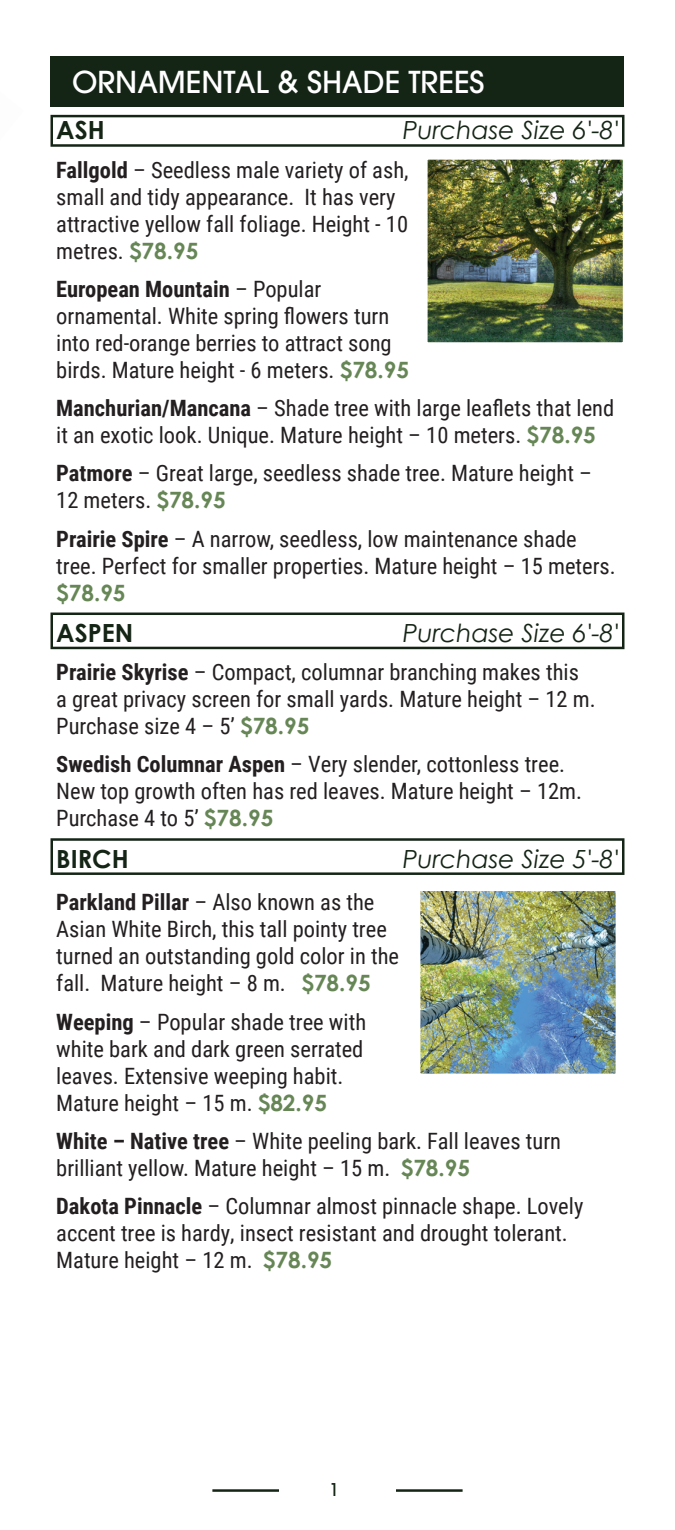
<style>
.page{position:relative;width:675px;height:1530px;background:#fff}
.page>*{position:absolute;margin:0;border:0;box-sizing:border-box;transform-origin:0 0}
.t1{font:500 30px "ITC Avant Garde Pro";color:#fff}
.t2{font:italic 25px "Century Gothic";color:#142415}
.t3{font:700 25px "Century Gothic";color:#142415}
.t4{font:22.5px/27px "Roboto Condensed";color:#231f20}
.t5{font:700 22.5px "Century Gothic";color:#668656}
.t6{font:500 17.5px "ITC Avant Garde Pro";color:#142415}
.s1{font-weight:700}
.s2{font-family:"Century Gothic";font-weight:700;color:#668656}
</style>
<div class="page">
<hr style="left:212px;top:1489px;width:67px;height:3px;background:#142415">
<hr style="left:396px;top:1489px;width:67px;height:3px;background:#142415">
<div style="left:51px;top:56px;width:573px;height:51px;background:#142415"></div>
<div style="left:51px;top:115px;width:574px;height:32px;border:2px solid #142415"></div>
<div style="left:51px;top:613px;width:574px;height:36px;border:2px solid #142415"></div>
<div style="left:51px;top:838px;width:574px;height:37px;border:2px solid #142415"></div>
<img style="left:421px;top:892px;width:194px;height:181px">
<img style="left:429px;top:161px;width:193px;height:180px">
<div style="left:418px;top:150px;width:215px;height:202px;border:10px solid #fff"></div>
<h1 class="t1" style="left:72px;top:62px;width:414px">ORNAMENTAL &amp; SHADE TREES</h1>
<p class="t3" style="left:56px;top:111px;width:50px">ASH</p>
<p class="t2" style="left:403px;top:113px;width:218px">Purchase Size 6'-8'</p>
<p class="t4" style="left:56px;top:155px;width:354px"><span class="s1">Fallgold</span> – Seedless male variety of ash, small and tidy appearance. It has very attractive yellow fall foliage. Height - 10 metres. <span class="s2">$78.95</span></p>
<p class="t4" style="left:56px;top:275px;width:354px"><span class="s1">European Mountain</span> – Popular ornamental. White spring flowers turn into red-orange berries to attract song birds. Mature height - 6 meters. <span class="s2">$78.95</span></p>
<p class="t4" style="left:56px;top:394px;width:560px"><span class="s1">Manchurian/Mancana</span> – Shade tree with large leaflets that lend it an exotic look. Unique. Mature height – 10 meters. <span class="s2">$78.95</span></p>
<p class="t4" style="left:56px;top:459px;width:537px"><span class="s1">Patmore</span> – Great large, seedless shade tree. Mature height –<br>12 meters. <span class="s2">$78.95</span></p>
<p class="t4" style="left:56px;top:524px;width:561px"><span class="s1">Prairie Spire</span> – A narrow, seedless, low maintenance shade tree. Perfect for smaller properties. Mature height – 15 meters.</p>
<p class="t5" style="left:56px;top:575px;width:71px">$78.95</p>
<p class="t3" style="left:56px;top:614px;width:79px">ASPEN</p>
<p class="t2" style="left:403px;top:615px;width:218px">Purchase Size 6'-8'</p>
<p class="t4" style="left:56px;top:658px;width:541px"><span class="s1">Prairie Skyrise</span> – Compact, columnar branching makes this<br>a great privacy screen for small yards. Mature height – 12 m.<br>Purchase size 4 – 5’ <span class="s2">$78.95</span></p>
<p class="t4" style="left:56px;top:750px;width:527px"><span class="s1">Swedish Columnar Aspen</span> – Very slender, cottonless tree.<br>New top growth often has red leaves. Mature height – 12m.<br>Purchase 4 to 5’ <span class="s2">$78.95</span></p>
<p class="t3" style="left:56px;top:840px;width:74px">BIRCH</p>
<p class="t2" style="left:403px;top:841px;width:218px">Purchase Size 5'-8'</p>
<p class="t4" style="left:56px;top:888px;width:344px"><span class="s1">Parkland Pillar</span> – Also known as the Asian White Birch, this tall pointy tree turned an outstanding gold color in the fall. Mature height – 8 m. <span class="s2">$78.95</span></p>
<p class="t4" style="left:56px;top:1007px;width:311px"><span class="s1">Weeping</span> – Popular shade tree with white bark and dark green serrated leaves. Extensive weeping habit.<br>Mature height – 15 m. <span class="s2">$82.95</span></p>
<p class="t4" style="left:56px;top:1127px;width:506px"><span class="s1">White – Native tree</span> – White peeling bark. Fall leaves turn brilliant yellow. Mature height – 15 m. <span class="s2">$78.95</span></p>
<p class="t4" style="left:56px;top:1192px;width:529px"><span class="s1">Dakota Pinnacle</span> – Columnar almost pinnacle shape. Lovely accent tree is hardy, insect resistant and drought tolerant.<br>Mature height – 12 m. <span class="s2">$78.95</span></p>
<p class="t6" style="left:329px;top:1478px;width:11px">1</p>
</div>
